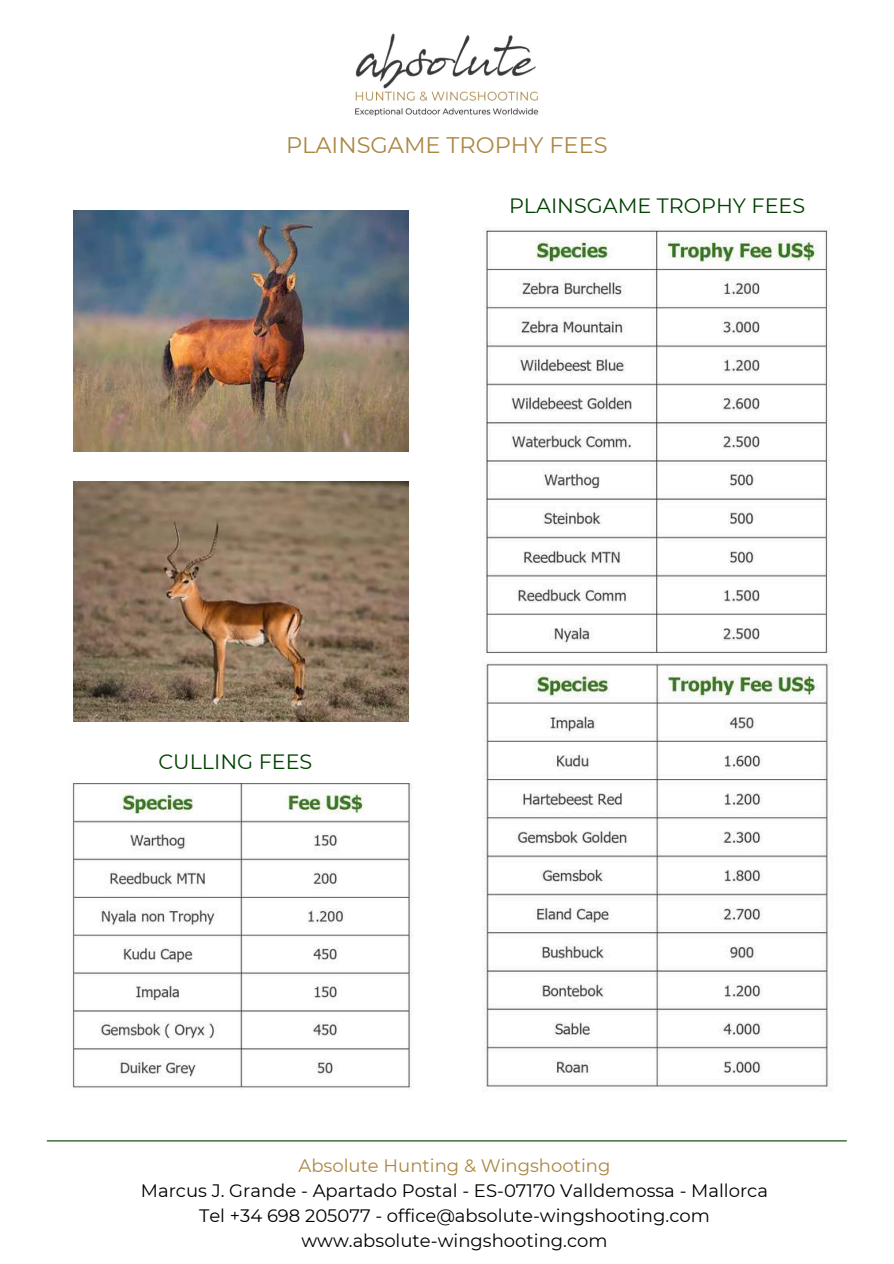
<style>
.page{position:relative;width:894px;height:1264px;background:#fff}
.page>*{position:absolute;margin:0;border:0;box-sizing:border-box;transform-origin:0 0}
.t1{font:22.5px "Montserrat";color:#ab8742}
.t2{font:20.7px "Montserrat";color:#004001}
.t3{font:18px/24.8px "Montserrat";color:#000;text-align:center}
.t4{font:18px "Montserrat";color:#ab8742}
</style>
<div class="page">
<hr style="left:47px;top:1140px;width:799px;height:1px;background:#004001">
<img style="left:355px;top:33px;width:184px;height:83px">
<img style="left:485px;top:227px;width:343px;height:427px">
<img style="left:482px;top:662px;width:350px;height:429px">
<img style="left:72px;top:782px;width:341px;height:307px">
<img style="left:74px;top:481px;width:334px;height:241px">
<img style="left:74px;top:210px;width:334px;height:241px">
<p class="t1" style="left:286px;top:131px;width:323px">PLAINSGAME TROPHY FEES</p>
<p class="t2" style="left:509px;top:193px;width:297px">PLAINSGAME TROPHY FEES</p>
<p class="t2" style="left:158px;top:749px;width:155px">CULLING FEES</p>
<p class="t4" style="left:298px;top:1154px;width:313px">Absolute Hunting &amp; Wingshooting</p>
<p class="t3" style="left:141px;top:1178px;width:628px">Marcus J. Grande - Apartado Postal - ES-07170 Valldemossa - Mallorca<br>Tel +34 698 205077 - office@absolute-wingshooting.com www.absolute-wingshooting.com</p>
</div>
